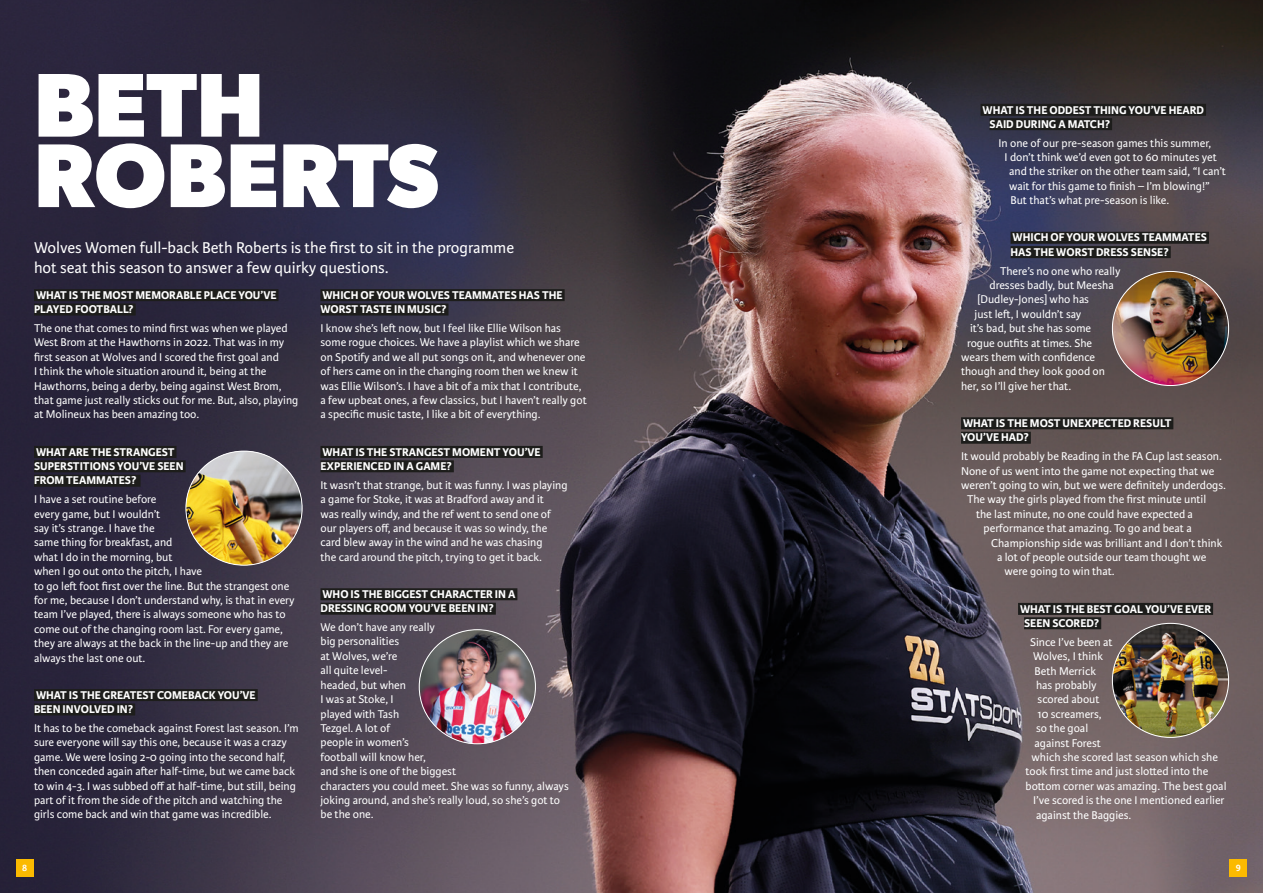
<style>
.page{position:relative;width:1263px;height:893px;background:#fff}
.page>*{position:absolute;margin:0;border:0;box-sizing:border-box;transform-origin:0 0}
.t1{font:700 90.75px/70.5px "Gibson";color:#fff}
.t2{font:16.65px/20px "Karmina Sans";color:#fff}
.t3{font:12px/14.4px "Karmina Sans";color:#fff}
.t4{font:700 12px/14.4px "Karmina Sans";color:#fff}
.t5{font:700 9px "FS Albert Pro";color:#fff}
</style>
<div class="page">
<img style="left:0;top:0;width:1263px;height:893px">
<div style="left:34px;top:289px;width:244px;height:12px;background:#1d1d1b"></div>
<div style="left:34px;top:304px;width:102px;height:12px;background:#1d1d1b"></div>
<div style="left:34px;top:446px;width:143px;height:12px;background:#1d1d1b"></div>
<div style="left:34px;top:460px;width:152px;height:12px;background:#1d1d1b"></div>
<div style="left:34px;top:475px;width:107px;height:12px;background:#1d1d1b"></div>
<div style="left:34px;top:689px;width:224px;height:12px;background:#1d1d1b"></div>
<div style="left:34px;top:703px;width:101px;height:12px;background:#1d1d1b"></div>
<div style="left:320px;top:289px;width:245px;height:12px;background:#1d1d1b"></div>
<div style="left:320px;top:304px;width:128px;height:12px;background:#1d1d1b"></div>
<div style="left:320px;top:446px;width:223px;height:12px;background:#1d1d1b"></div>
<div style="left:320px;top:460px;width:134px;height:12px;background:#1d1d1b"></div>
<div style="left:320px;top:588px;width:197px;height:12px;background:#1d1d1b"></div>
<div style="left:320px;top:603px;width:176px;height:12px;background:#1d1d1b"></div>
<div style="left:980px;top:104px;width:226px;height:12px;background:#1d1d1b"></div>
<div style="left:989px;top:118px;width:123px;height:12px;background:#1d1d1b"></div>
<div style="left:1010px;top:232px;width:199px;height:12px;background:#1d1d1b"></div>
<div style="left:1010px;top:246px;width:161px;height:12px;background:#1d1d1b"></div>
<div style="left:961px;top:417px;width:212px;height:12px;background:#1d1d1b"></div>
<div style="left:961px;top:432px;width:70px;height:12px;background:#1d1d1b"></div>
<div style="left:1018px;top:603px;width:195px;height:12px;background:#1d1d1b"></div>
<div style="left:1024px;top:617px;width:77px;height:12px;background:#1d1d1b"></div>
<img style="left:186px;top:451px;width:116px;height:114px">
<img style="left:419px;top:630px;width:116px;height:114px">
<img style="left:1112px;top:271px;width:116px;height:114px">
<img style="left:1112px;top:623px;width:116px;height:114px">
<div style="left:1230px;top:859px;width:17px;height:17px;background:#fbba00"></div>
<div style="left:16px;top:859px;width:17px;height:17px;background:#fbba00"></div>
<p class="t1" style="left:34px;top:68px;width:406px">BETH<br>ROBERTS</p>
<p class="t2" style="left:34px;top:238px;width:482px">Wolves Women full-back Beth Roberts is the first to sit in the programme hot seat this season to answer a few quirky questions.</p>
<p class="t4" style="left:34px;top:288px;width:244px">WHAT IS THE MOST MEMORABLE PLACE YOU’VE<br>PLAYED FOOTBALL?</p>
<p class="t3" style="left:34px;top:321px;width:266px">The one that comes to mind first was when we played West Brom at the Hawthorns in 2022. That was in my first season at Wolves and I scored the first goal and<br>I think the whole situation around it, being at the Hawthorns, being a derby, being against West Brom, that game just really sticks out for me. But, also, playing at Molineux has been amazing too.</p>
<p class="t4" style="left:34px;top:445px;width:151px">WHAT ARE THE STRANGEST<br>SUPERSTITIONS YOU’VE SEEN<br>FROM TEAMMATES?</p>
<p class="t3" style="left:34px;top:492px;width:262px">I have a set routine before<br>every game, but I wouldn’t<br>say it’s strange. I have the<br>same thing for breakfast, and<br>what I do in the morning, but<br>when I go out onto the pitch, I have<br>to go left foot first over the line. But the strangest one for me, because I don’t understand why, is that in every team I’ve played, there is always someone who has to come out of the changing room last. For every game, they are always at the back in the line-up and they are always the last one out.</p>
<p class="t4" style="left:34px;top:688px;width:223px">WHAT IS THE GREATEST COMEBACK YOU’VE<br>BEEN INVOLVED IN?</p>
<p class="t3" style="left:34px;top:721px;width:266px">It has to be the comeback against Forest last season. I’m sure everyone will say this one, because it was a crazy game. We were losing 2-0 going into the second half, then conceded again after half-time, but we came back to win 4-3. I was subbed off at half-time, but still, being part of it from the side of the pitch and watching the girls come back and win that game was incredible.</p>
<p class="t4" style="left:320px;top:288px;width:244px">WHICH OF YOUR WOLVES TEAMMATES HAS THE<br>WORST TASTE IN MUSIC?</p>
<p class="t3" style="left:320px;top:321px;width:268px">I know she’s left now, but I feel like Ellie Wilson has some rogue choices. We have a playlist which we share on Spotify and we all put songs on it, and whenever one of hers came on in the changing room then we knew it was Ellie Wilson’s. I have a bit of a mix that I contribute, a few upbeat ones, a few classics, but I haven’t really got a specific music taste, I like a bit of everything.</p>
<p class="t4" style="left:320px;top:445px;width:222px">WHAT IS THE STRANGEST MOMENT YOU’VE<br>EXPERIENCED IN A GAME?</p>
<p class="t3" style="left:320px;top:478px;width:249px">It wasn’t that strange, but it was funny. I was playing a game for Stoke, it was at Bradford away and it<br>was really windy, and the ref went to send one of our players off, and because it was so windy, the card blew away in the wind and he was chasing<br>the card around the pitch, trying to get it back.</p>
<p class="t4" style="left:320px;top:587px;width:196px">WHO IS THE BIGGEST CHARACTER IN A<br>DRESSING ROOM YOU’VE BEEN IN?</p>
<p class="t3" style="left:320px;top:620px;width:250px">We don’t have any really<br>big personalities<br>at Wolves, we’re<br>all quite level-<br>headed, but when<br>I was at Stoke, I<br>played with Tash<br>Tezgel. A lot of<br>people in women’s<br>football will know her,<br>and she is one of the biggest<br>characters you could meet. She was so funny, always joking around, and she’s really loud, so she’s got to be the one.</p>
<p class="t4" style="left:989px;top:103px;width:216px;text-indent:-7px">WHAT IS THE ODDEST THING YOU’VE HEARD<br>SAID DURING A MATCH?</p>
<p class="t3" style="left:998px;top:136px;width:214px">In one of our pre-season games this summer,</p>
<p class="t3" style="left:1004px;top:150px;width:214px">I don’t think we’d even got to 60 minutes yet</p>
<p class="t3" style="left:1009px;top:165px;width:218px">and the striker on the other team said, “I can’t</p>
<p class="t3" style="left:1009px;top:179px;width:202px">wait for this game to finish – I’m blowing!”</p>
<p class="t3" style="left:1010px;top:193px;width:160px">But that’s what pre-season is like.</p>
<p class="t4" style="left:1010px;top:231px;width:198px">WHICH OF YOUR WOLVES TEAMMATES<br>HAS THE WORST DRESS SENSE?</p>
<p class="t3" style="left:1000px;top:264px;width:122px">There’s no one who really</p>
<p class="t3" style="left:989px;top:278px;width:126px">dresses badly, but Meesha</p>
<p class="t3" style="left:977px;top:292px;width:113px">[Dudley-Jones] who has</p>
<p class="t3" style="left:974px;top:307px;width:108px">just left, I wouldn’t say</p>
<p class="t3" style="left:970px;top:321px;width:123px">it’s bad, but she has some</p>
<p class="t3" style="left:967px;top:336px;width:127px">rogue outfits at times. She</p>
<p class="t3" style="left:961px;top:350px;width:136px">wears them with confidence</p>
<p class="t3" style="left:961px;top:364px;width:145px">though and they look good on</p>
<p class="t3" style="left:961px;top:379px;width:111px">her, so I’ll give her that.</p>
<p class="t4" style="left:961px;top:416px;width:212px">WHAT IS THE MOST UNEXPECTED RESULT<br>YOU’VE HAD?</p>
<p class="t3" style="left:961px;top:449px;width:262px">It would probably be Reading in the FA Cup last season.</p>
<p class="t3" style="left:961px;top:464px;width:255px">None of us went into the game not expecting that we</p>
<p class="t3" style="left:961px;top:478px;width:266px">weren’t going to win, but we were definitely underdogs.</p>
<p class="t3" style="left:967px;top:492px;width:241px">The way the girls played from the first minute until</p>
<p class="t3" style="left:976px;top:507px;width:218px">the last minute, no one could have expected a</p>
<p class="t3" style="left:983px;top:521px;width:210px">performance that amazing. To go and beat a</p>
<p class="t3" style="left:991px;top:536px;width:233px">Championship side was brilliant and I don’t think</p>
<p class="t3" style="left:997px;top:550px;width:211px">a lot of people outside our team thought we</p>
<p class="t3" style="left:1004px;top:564px;width:112px">were going to win that.</p>
<p class="t4" style="left:1024px;top:602px;width:189px;text-indent:-4px">WHAT IS THE BEST GOAL YOU’VE EVER<br>SEEN SCORED?</p>
<p class="t3" style="left:1030px;top:635px;width:84px">Since I’ve been at</p>
<p class="t3" style="left:1033px;top:649px;width:72px">Wolves, I think</p>
<p class="t3" style="left:1034px;top:664px;width:63px">Beth Merrick</p>
<p class="t3" style="left:1036px;top:678px;width:62px">has probably</p>
<p class="t3" style="left:1037px;top:692px;width:63px">scored about</p>
<p class="t3" style="left:1037px;top:707px;width:66px">10 screamers,</p>
<p class="t3" style="left:1036px;top:721px;width:54px">so the goal</p>
<p class="t3" style="left:1034px;top:736px;width:68px">against Forest</p>
<p class="t3" style="left:1031px;top:750px;width:188px">which she scored last season which she</p>
<p class="t3" style="left:1025px;top:764px;width:184px">took first time and just slotted into the</p>
<p class="t3" style="left:1025px;top:779px;width:202px">bottom corner was amazing. The best goal</p>
<p class="t3" style="left:1033px;top:793px;width:193px">I’ve scored is the one I mentioned earlier</p>
<p class="t3" style="left:1036px;top:808px;width:97px">against the Baggies.</p>
<p class="t5" style="left:22px;top:862px;width:7px">8</p>
<p class="t5" style="left:1236px;top:862px;width:7px">9</p>
</div>
